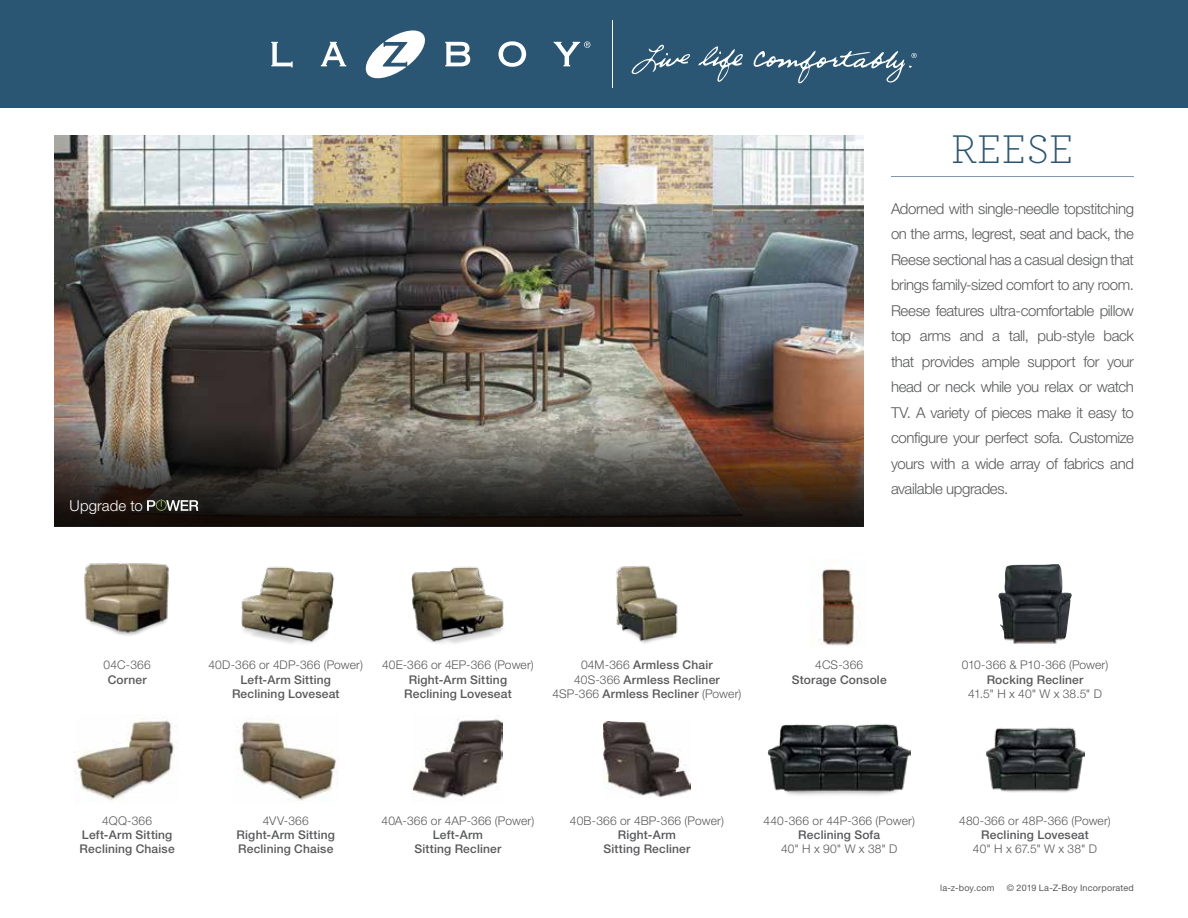
<style>
.page{position:relative;width:1188px;height:918px;background:#fff}
.page>*{position:absolute;margin:0;border:0;box-sizing:border-box;transform-origin:0 0}
.t1{font:300 42px "Archer";letter-spacing:.01em;color:#2a5673}
.t2{font:300 15px/25.5px "Helvetica Neue LT Std";letter-spacing:-.025em;color:#58595b;text-align:justify}
.t3{font:300 15px "Helvetica Neue LT Std";letter-spacing:.005em;color:#fff}
.t4{font:500 12px/14.4px "Helvetica Neue LT Std";letter-spacing:.015em;color:#58595b;text-align:center}
.t5{font:300 12px "Helvetica Neue LT Std";letter-spacing:.015em;color:#58595b}
.t6{font:9px "Helvetica Neue LT Std";letter-spacing:.025em;color:#58595b}
.s1{font-weight:300}
</style>
<div class="page">
<hr style="left:891px;top:176px;width:243px;height:1px;background:#8595aa">
<img style="left:54px;top:135px;width:810px;height:288px">
<svg style="left:54px;top:423px;width:810px;height:103px;background:#483e37"></svg>
<svg style="left:147px;top:499px;width:51px;height:12px"></svg>
<img style="left:84px;top:563px;width:85px;height:73px">
<img style="left:241px;top:566px;width:94px;height:78px">
<img style="left:411px;top:566px;width:93px;height:78px">
<img style="left:616px;top:565px;width:62px;height:79px">
<img style="left:818px;top:568px;width:42px;height:78px">
<img style="left:998px;top:564px;width:74px;height:80px">
<img style="left:74px;top:718px;width:103px;height:83px">
<img style="left:236px;top:719px;width:103px;height:82px">
<img style="left:413px;top:718px;width:90px;height:81px">
<img style="left:604px;top:721px;width:86px;height:77px">
<img style="left:768px;top:724px;width:143px;height:71px">
<img style="left:986px;top:727px;width:98px;height:66px">
<div style="left:0;top:0;width:1188px;height:108px;background:#2a5673"></div>
<svg style="left:271px;top:42px;width:22px;height:25px"></svg>
<svg style="left:321px;top:42px;width:25px;height:24px"></svg>
<svg style="left:365px;top:30px;width:60px;height:49px"></svg>
<svg style="left:445px;top:42px;width:25px;height:24px"></svg>
<svg style="left:498px;top:41px;width:28px;height:26px"></svg>
<svg style="left:554px;top:41px;width:36px;height:25px"></svg>
<hr style="left:612px;top:20px;width:1px;height:68px;background:#fff">
<svg style="left:698px;top:46px;width:45px;height:36px"></svg>
<svg style="left:631px;top:45px;width:59px;height:29px"></svg>
<svg style="left:754px;top:51px;width:163px;height:33px"></svg>
<p class="t3" style="left:70px;top:496px;width:75px">Upgrade to</p>
<h1 class="t1" style="left:951px;top:121px;width:124px">REESE</h1>
<p class="t2" style="left:891px;top:196px;width:245px">Adorned with single-needle topstitching on the arms, legrest, seat and back, the Reese sectional has a casual design that brings family-sized comfort to any room.<br>Reese features ultra-comfortable pillow top arms and a tall, pub-style back that provides ample support for your head or neck while you relax or watch TV. A variety of pieces make it easy to configure your perfect sofa. Customize yours with a wide array of fabrics and available upgrades.</p>
<p class="t5" style="left:104px;top:658px;width:49px">04C-366</p>
<p class="t4" style="left:108px;top:672px;width:40px">Corner</p>
<p class="t5" style="left:209px;top:658px;width:156px">40D-366 or 4DP-366 (Power)</p>
<p class="t4" style="left:232px;top:672px;width:109px">Left-Arm Sitting<br>Reclining Loveseat</p>
<p class="t5" style="left:382px;top:658px;width:153px">40E-366 or 4EP-366 (Power)</p>
<p class="t4" style="left:404px;top:672px;width:109px">Right-Arm Sitting<br>Reclining Loveseat</p>
<p class="t4" style="left:552px;top:658px;width:191px"><span class="s1">04M-366</span> Armless Chair<br><span class="s1">40S-366</span> Armless Recliner<br><span class="s1">4SP-366</span> Armless Recliner <span class="s1">(Power)</span></p>
<p class="t5" style="left:815px;top:658px;width:49px">4CS-366</p>
<p class="t4" style="left:792px;top:672px;width:96px">Storage Console</p>
<p class="t5" style="left:962px;top:658px;width:148px">010-366 &amp; P10-366 (Power)</p>
<p class="t4" style="left:987px;top:672px;width:98px">Rocking Recliner</p>
<p class="t5" style="left:968px;top:687px;width:135px">41.5" H x 40" W x 38.5" D</p>
<p class="t5" style="left:102px;top:813px;width:51px">4QQ-366</p>
<p class="t4" style="left:80px;top:827px;width:97px;text-align:left">Left-Arm Sitting<br>Reclining Chaise</p>
<p class="t5" style="left:263px;top:813px;width:47px">4VV-366</p>
<p class="t4" style="left:237px;top:827px;width:100px;text-align:left">Right-Arm Sitting<br>Reclining Chaise</p>
<p class="t5" style="left:382px;top:813px;width:154px">40A-366 or 4AP-366 (Power)</p>
<p class="t4" style="left:414px;top:827px;width:88px">Left-Arm<br>Sitting Recliner</p>
<p class="t5" style="left:570px;top:813px;width:155px">40B-366 or 4BP-366 (Power)</p>
<p class="t4" style="left:603px;top:827px;width:88px">Right-Arm<br>Sitting Recliner</p>
<p class="t5" style="left:764px;top:813px;width:153px">440-366 or 44P-366 (Power)</p>
<p class="t4" style="left:798px;top:827px;width:83px">Reclining Sofa</p>
<p class="t5" style="left:781px;top:842px;width:118px">40" H x 90" W x 38" D</p>
<p class="t5" style="left:959px;top:813px;width:153px">480-366 or 48P-366 (Power)</p>
<p class="t4" style="left:981px;top:827px;width:109px">Reclining Loveseat</p>
<p class="t5" style="left:973px;top:842px;width:126px">40" H x 67.5" W x 38" D</p>
<p class="t6" style="left:940px;top:882px;width:56px">la-z-boy.com</p>
<p class="t6" style="left:1007px;top:882px;width:129px">© 2019 La-Z-Boy Incorporated</p>
</div>
